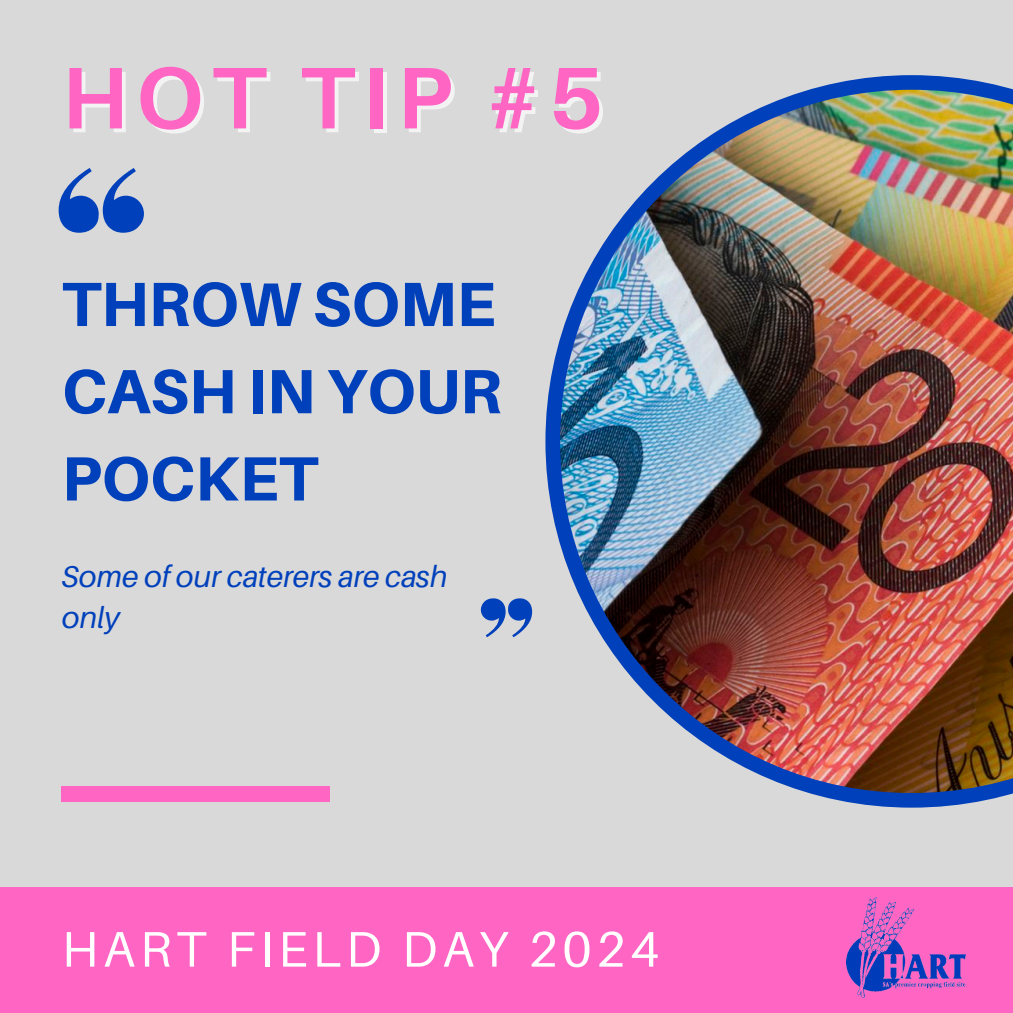
<style>
.page{position:relative;width:1013px;height:1013px;background:#fff}
.page>*{position:absolute;margin:0;border:0;box-sizing:border-box;transform-origin:0 0}
.t1{font:700 87.5px "Aileron";letter-spacing:.095em;color:#ff66c4}
.t2{font:800 62.5px/87.2px "Aileron";color:#0040bb;text-align:justify}
.t3{font:50px "Aileron";letter-spacing:.095em;color:#fff}
.t4{font:italic 30px/41.2px "Aileron";color:#0040bb}
</style>
<div class="page">
<div style="left:0;top:0;width:1012px;height:1012px;background:#d9d9d9"></div>
<div style="left:0;top:887px;width:1012px;height:125px;background:#ff66c4"></div>
<svg style="left:545px;top:75px;width:467px;height:732px"></svg>
<img style="left:560px;top:90px;width:452px;height:703px">
<div style="left:62px;top:786px;width:268px;height:15px;background:#ff66c4"></div>
<svg style="left:59px;top:168px;width:85px;height:65px"></svg>
<img style="left:846px;top:897px;width:119px;height:100px">
<svg style="left:481px;top:598px;width:51px;height:39px"></svg>
<p class="t1" style="left:62px;top:43px;width:543px">HOT TIP #5</p>
<p class="t2" style="left:62px;top:259px;width:441px">THROW SOME CASH IN YOUR POCKET</p>
<p class="t4" style="left:62px;top:555px;width:387px">Some of our caterers are cash only</p>
<h2 class="t3" style="left:62px;top:918px;width:599px">HART FIELD DAY 2024</h2>
</div>
